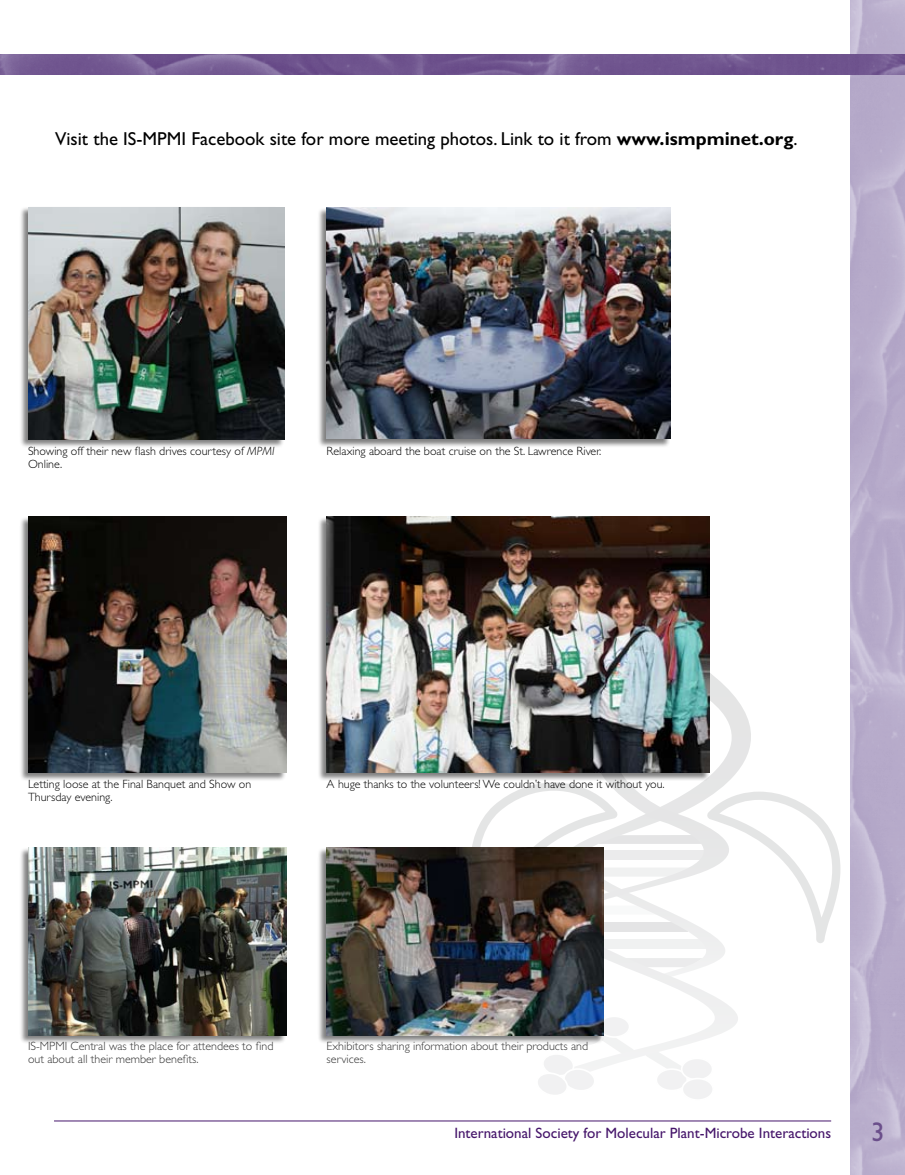
<style>
.page{position:relative;width:905px;height:1175px;background:#fff}
.page>*{position:absolute;margin:0;border:0;box-sizing:border-box;transform-origin:0 0}
.t1{font:27px "Gill Sans";color:#6b4f8b}
.t2{font:18.75px "Gill Sans";color:#000}
.t3{font:15px "Gill Sans";color:#46166b}
.t4{font:300 12px/13.5px "Gill Sans";color:#000}
.t5{font:300 12px/13.5px "Gill Sans";color:#333}
.s1{font-weight:700}
.s2{font-style:italic}
</style>
<div class="page">
<img style="left:850px;top:0;width:54px;height:1174px">
<img style="left:0;top:54px;width:904px;height:20px">
<hr style="left:54px;top:1120px;width:777px;height:1px;background:#46166b">
<svg style="left:605px;top:660px;width:146px;height:122px"></svg>
<svg style="left:604px;top:948px;width:134px;height:110px"></svg>
<svg style="left:538px;top:1004px;width:97px;height:91px"></svg>
<svg style="left:644px;top:1046px;width:70px;height:53px"></svg>
<svg style="left:472px;top:782px;width:368px;height:166px"></svg>
<div style="left:19px;top:847px;width:267px;height:197px;background:#000;opacity:.5"></div>
<img style="left:28px;top:848px;width:258px;height:187px">
<div style="left:19px;top:516px;width:267px;height:265px;background:#000;opacity:.5"></div>
<img style="left:28px;top:516px;width:258px;height:256px">
<div style="left:19px;top:207px;width:266px;height:241px;background:#000;opacity:.5"></div>
<img style="left:28px;top:207px;width:256px;height:232px">
<div style="left:317px;top:516px;width:391px;height:264px;background:#000;opacity:.5"></div>
<img style="left:326px;top:516px;width:383px;height:256px">
<div style="left:317px;top:207px;width:353px;height:240px;background:#000;opacity:.5"></div>
<img style="left:326px;top:208px;width:344px;height:231px">
<div style="left:317px;top:847px;width:287px;height:197px;background:#000;opacity:.5"></div>
<img style="left:326px;top:848px;width:277px;height:187px">
<h2 class="t2" style="left:55px;top:127px;width:743px">Visit the IS-MPMI Facebook site for more meeting photos. Link to it from <span class="s1">www.ismpminet.org</span>.</h2>
<p class="t4" style="left:28px;top:444px;width:248px">Showing off their new flash drives courtesy of <span class="s2">MPMI<br></span>Online.</p>
<p class="t4" style="left:326px;top:444px;width:276px">Relaxing aboard the boat cruise on the St. Lawrence River.</p>
<p class="t4" style="left:28px;top:777px;width:225px">Letting loose at the Final Banquet and Show on<br>Thursday evening.</p>
<p class="t4" style="left:326px;top:777px;width:339px">A huge thanks to the volunteers! We couldn’t have done it without you.</p>
<p class="t5" style="left:28px;top:1039px;width:247px">IS-MPMI Central was the place for attendees to find out about all their member benefits.</p>
<p class="t5" style="left:326px;top:1039px;width:263px">Exhibitors sharing information about their products and services.</p>
<p class="t3" style="left:454px;top:1123px;width:378px">International Society for Molecular Plant-Microbe Interactions</p>
<h1 class="t1" style="left:871px;top:1116px;width:15px">3</h1>
</div>
